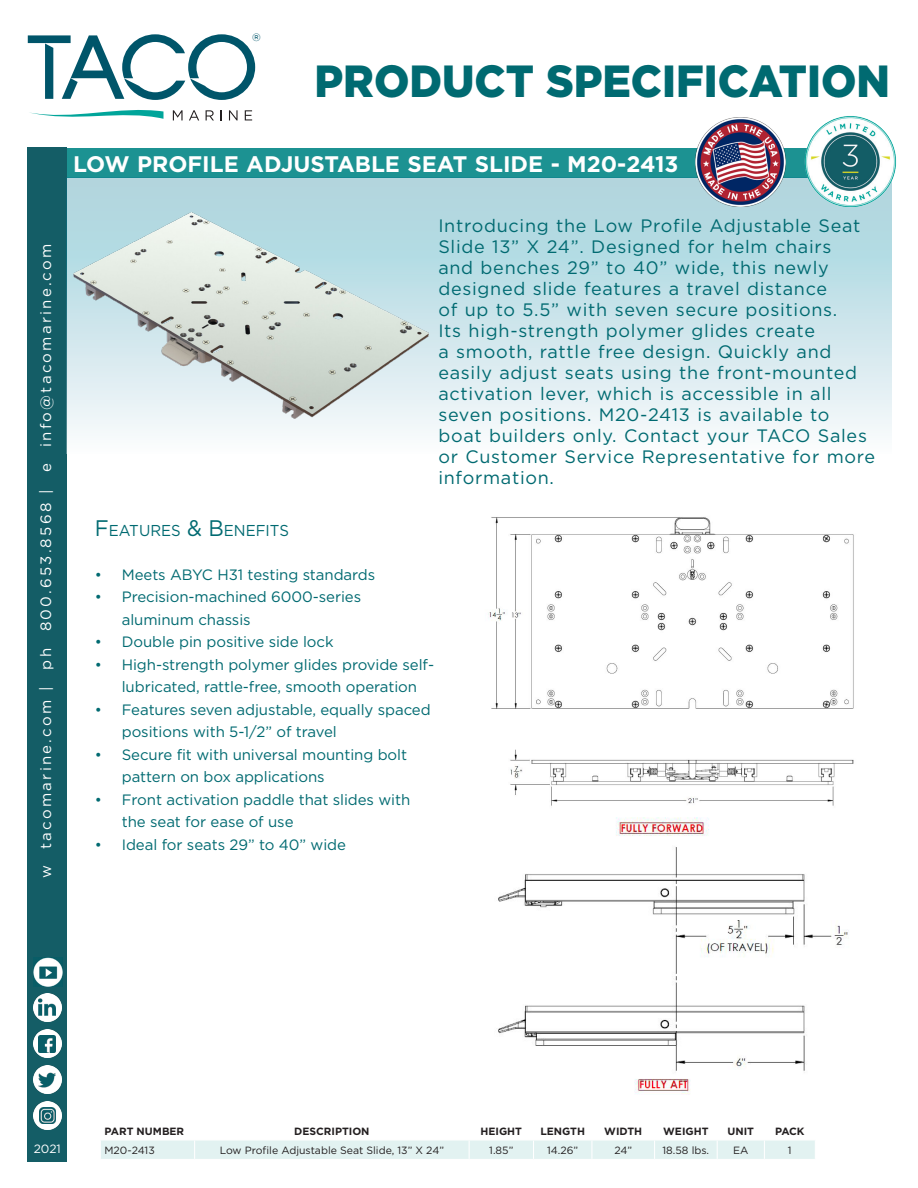
<style>
.page{position:relative;width:918px;height:1188px;background:#fff}
.page>*{position:absolute;margin:0;border:0;box-sizing:border-box;transform-origin:0 0}
.t1{font:900 45px "Gotham";color:#006a71;scale:.95 1}
.Section_Header{font:700 22.5px "Gotham";color:#fff}
.Copy{font:18px/21px "Gotham";letter-spacing:.04em;color:#006a71}
.t2{font:15.75px "Gotham";color:#006a71;scale:.95 1}
.t3{font:15px/22.5px "Gotham";letter-spacing:-.005em;color:#006a71}
.t4{font:15px "Gotham";letter-spacing:.15em;color:#fff}
.t5{font:12px "Gotham";color:#fff}
.t6{font:10.5px "Gotham";color:#231f20}
.t7{font:700 10.5px "Gotham";color:#231f20}
.t8{font:10.5px "Gotham";color:#00556a}
.s1{font-size:22.5px}
</style>
<div class="page">
<div style="left:28px;top:148px;width:39px;height:1014px;background:#145d66"></div>
<div style="left:67px;top:148px;width:825px;height:29px;background:#1c9292"></div>
<div style="left:67px;top:177px;width:825px;height:277px;background:linear-gradient(to bottom,#a4d1db,#f6fafc)"></div>
<svg style="left:28px;top:34px;width:227px;height:87px"></svg>
<img style="left:33px;top:993px;width:28px;height:29px">
<img style="left:33px;top:1029px;width:28px;height:29px">
<img style="left:33px;top:1065px;width:28px;height:29px">
<img style="left:33px;top:1102px;width:28px;height:28px">
<img style="left:33px;top:957px;width:30px;height:30px">
<svg style="left:38px;top:998px;width:1px;height:18px"></svg>
<svg style="left:38px;top:1071px;width:18px;height:17px"></svg>
<svg style="left:39px;top:1107px;width:17px;height:18px"></svg>
<img style="left:39px;top:998px;width:17px;height:18px">
<img style="left:38px;top:1035px;width:18px;height:17px">
<img style="left:39px;top:1108px;width:16px;height:15px">
<img style="left:39px;top:1072px;width:17px;height:16px">
<img style="left:498px;top:817px;width:351px;height:278px">
<img style="left:804px;top:116px;width:92px;height:92px">
<img style="left:696px;top:117px;width:89px;height:90px">
<div style="left:101px;top:1140px;width:714px;height:19px;background:#e2f2f1"></div>
<img style="left:74px;top:212px;width:355px;height:207px">
<img style="left:488px;top:517px;width:366px;height:289px">
<p class="t8" style="left:252px;top:32px;width:10px">®</p>
<h1 class="t1" style="left:315px;top:55px;width:607px">PRODUCT SPECIFICATION</h1>
<p class="t4" style="left:36px;top:878px;width:636px;rotate:-90deg">w tacomarine.com | ph 800.653.8568 | e info@tacomarine.com</p>
<p class="Section_Header" style="left:73px;top:149px;width:607px">LOW PROFILE ADJUSTABLE SEAT SLIDE - M20-2413</p>
<p class="Copy" style="left:438px;top:215px;width:438px">Introducing the Low Profile Adjustable Seat Slide 13” X 24”. Designed for helm chairs<br>and benches 29” to 40” wide, this newly designed slide features a travel distance<br>of up to 5.5” with seven secure positions.<br>Its high-strength polymer glides create<br>a smooth, rattle free design. Quickly and easily adjust seats using the front-mounted activation lever, which is accessible in all seven positions. M20-2413 is available to boat builders only. Contact your TACO Sales or Customer Service Representative for more information.</p>
<p class="t2" style="left:95px;top:520px;width:206px"><span class="s1">F</span>EATURES <span class="s1">&amp; B</span>ENEFITS</p>
<p class="t3" style="left:95px;top:563px;width:282px">• Meets ABYC H31 testing standards</p>
<p class="t3" style="left:122px;top:585px;width:241px;text-indent:-27px">• Precision-machined 6000-series aluminum chassis</p>
<p class="t3" style="left:95px;top:630px;width:240px">• Double pin positive side lock</p>
<p class="t3" style="left:122px;top:653px;width:314px;text-indent:-27px">• High-strength polymer glides provide self&shy;lubricated, rattle-free, smooth operation</p>
<p class="t3" style="left:122px;top:698px;width:310px;text-indent:-27px">• Features seven adjustable, equally spaced positions with 5-1/2” of travel</p>
<p class="t3" style="left:122px;top:743px;width:287px;text-indent:-27px">• Secure fit with universal mounting bolt pattern on box applications</p>
<p class="t3" style="left:122px;top:788px;width:290px;text-indent:-27px">• Front activation paddle that slides with the seat for ease of use</p>
<p class="t3" style="left:95px;top:833px;width:253px">• Ideal for seats 29” to 40” wide</p>
<p class="t5" style="left:34px;top:1141px;width:29px">2021</p>
<p class="t7" style="left:105px;top:1124px;width:81px">PART NUMBER</p>
<p class="t7" style="left:294px;top:1124px;width:77px">DESCRIPTION</p>
<p class="t7" style="left:481px;top:1124px;width:43px">HEIGHT</p>
<p class="t7" style="left:540px;top:1124px;width:46px">LENGTH</p>
<p class="t7" style="left:604px;top:1124px;width:39px">WIDTH</p>
<p class="t7" style="left:663px;top:1124px;width:47px">WEIGHT</p>
<p class="t7" style="left:728px;top:1124px;width:28px">UNIT</p>
<p class="t7" style="left:775px;top:1124px;width:31px">PACK</p>
<p class="t6" style="left:105px;top:1143px;width:52px">M20-2413</p>
<p class="t6" style="left:220px;top:1143px;width:226px">Low Profile Adjustable Seat Slide, 13” X 24”</p>
<p class="t6" style="left:489px;top:1143px;width:26px">1.85”</p>
<p class="t6" style="left:547px;top:1143px;width:33px">14.26”</p>
<p class="t6" style="left:614px;top:1143px;width:19px">24”</p>
<p class="t6" style="left:663px;top:1143px;width:48px">18.58 lbs.</p>
<p class="t6" style="left:733px;top:1143px;width:17px">EA</p>
<p class="t6" style="left:788px;top:1143px;width:5px">1</p>
</div>
